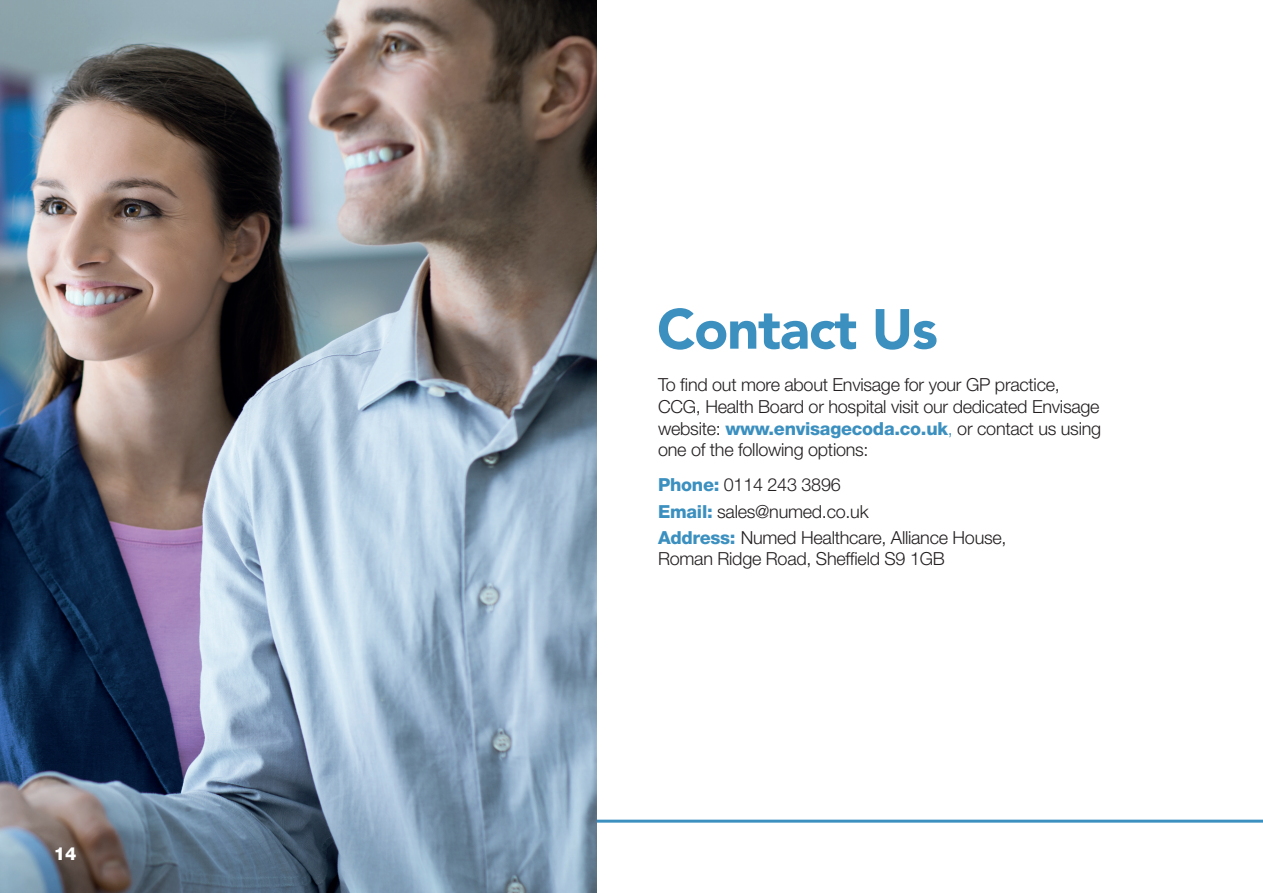
<style>
.page{position:relative;width:1263px;height:893px;background:#fff}
.page>*{position:absolute;margin:0;border:0;box-sizing:border-box;transform-origin:0 0}
.t1{font:900 55.95px "Avenir";letter-spacing:-.02em;color:#3c90c0}
.t2{font:300 18px/21.6px "Helvetica Neue";letter-spacing:-.015em;color:#231f20}
.t3{font:800 18px "Helvetica Neue";color:#fff}
.s1{font-weight:800;color:#3b90c0}
.s2{color:#3b90c0}
</style>
<div class="page">
<hr style="left:0;top:820px;width:1263px;height:3px;background:#3b90c0">
<img style="left:0;top:0;width:596px;height:893px">
<p class="t3" style="left:54px;top:843px;width:24px">14</p>
<h1 class="t1" style="left:657px;top:295px;width:282px">Contact Us</h1>
<p class="t2" style="left:658px;top:374px;width:445px">To find out more about Envisage for your GP practice, CCG, Health Board or hospital visit our dedicated Envisage website: <span class="s1">www.envisagecoda.co.uk</span><span class="s2">,</span> or contact us using one of the following options:</p>
<p class="t2" style="left:658px;top:471px;width:350px;line-height:26.5px"><span class="s1">Phone:</span> 0114 243 3896<br><span class="s1">Email:</span> sales@numed.co.uk<br><span class="s1">Address:</span> Numed Healthcare, Alliance House,</p>
<p class="t2" style="left:658px;top:548px;width:288px">Roman Ridge Road, Sheffield S9 1GB</p>
</div>
